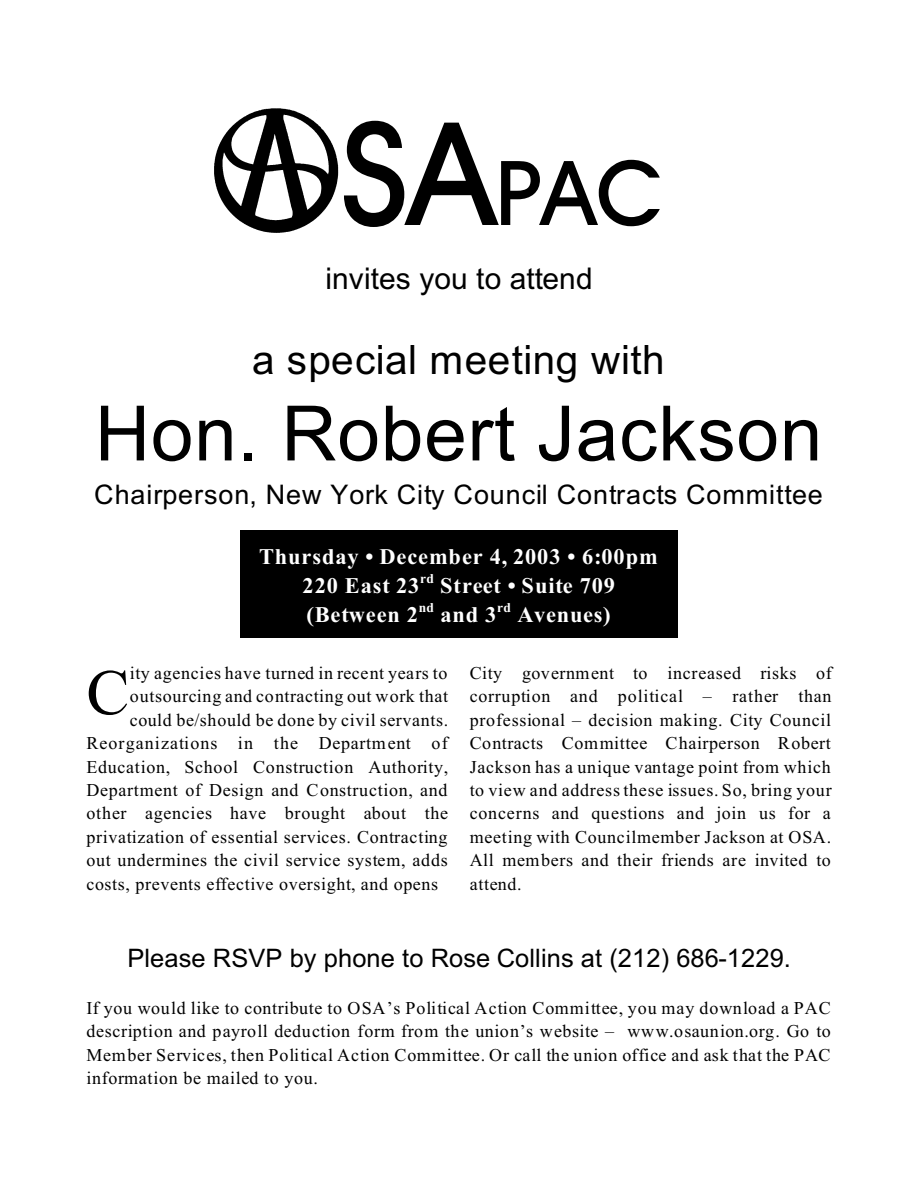
<style>
.page{position:relative;width:918px;height:1188px;background:#fff}
.page>*{position:absolute;margin:0;border:0;box-sizing:border-box;transform-origin:0 0}
.t1{font:89.85px "Avant Garde Md BT";color:#000}
.t2{font:76.35px "Arial";letter-spacing:.01em;color:#000}
.t3{font:64.5px "Times New Roman";color:#000}
.t4{font:40.5px "Arial";letter-spacing:.01em;color:#000}
.t5{font:30px "Arial";letter-spacing:.005em;color:#000}
.t6{font:27px "Arial";letter-spacing:.035em;color:#000}
.t7{font:25.5px "Arial";letter-spacing:.005em;color:#000}
.t8{font:700 22.35px/28.8px "Times New Roman";letter-spacing:.04em;color:#fff;text-align:center}
.t9{font:18px/23.4px "Times New Roman";letter-spacing:.04em;color:#000;text-align:justify}
.t10{font:18px "Times New Roman";letter-spacing:.06em;color:#000}
.s1{font-size:144px}
</style>
<div class="page">
<img style="left:214px;top:108px;width:125px;height:125px">
<div style="left:240px;top:531px;width:438px;height:107px;background:#000"></div>
<h1 class="t1" style="left:340px;top:157px;width:325px"><span class="s1">SA</span>PAC</h1>
<h3 class="t5" style="left:325px;top:268px;width:269px">invites you to attend</h3>
<h3 class="t4" style="left:252px;top:344px;width:414px">a special meeting with</h3>
<h2 class="t2" style="left:95px;top:405px;width:729px">Hon. Robert Jackson</h2>
<h3 class="t6" style="left:94px;top:484px;width:730px">Chairperson, New York City Council Contracts Committee</h3>
<p class="t8" style="left:259px;top:545px;width:400px">Thursday • December 4, 2003 • 6:00pm<br>220 East 23<sup>rd</sup> Street • Suite 709 (Between 2<sup>nd</sup> and 3<sup>rd</sup> Avenues)</p>
<h3 class="t3" style="left:86px;top:669px;width:44px">C</h3>
<p class="t9" style="left:130px;top:663px;width:319px">ity agencies have turned in recent years to</p>
<p class="t9" style="left:130px;top:686px;width:320px">outsourcing and contracting out work that</p>
<p class="t9" style="left:130px;top:710px;width:320px">could be/should be done by civil servants.</p>
<p class="t10" style="left:86px;top:737px;width:363px">Reorganizations in the Department of</p>
<p class="t9" style="left:86px;top:757px;width:364px">Education, School Construction Authority,</p>
<p class="t9" style="left:86px;top:780px;width:363px">Department of Design and Construction, and</p>
<p class="t9" style="left:86px;top:803px;width:363px">other agencies have brought about the</p>
<p class="t9" style="left:86px;top:827px;width:363px">privatization of essential services. Contracting</p>
<p class="t9" style="left:86px;top:850px;width:363px">out undermines the civil service system, adds</p>
<p class="t9" style="left:86px;top:874px;width:353px">costs, prevents effective oversight, and opens</p>
<p class="t9" style="left:470px;top:663px;width:363px">City government to increased risks of corruption and political – rather than professional – decision making. City Council Contracts Committee Chairperson Robert Jackson has a unique vantage point from which to view and address these issues. So, bring your concerns and questions and join us for a meeting with Councilmember Jackson at OSA.<br>All members and their friends are invited to attend.</p>
<h3 class="t7" style="left:127px;top:948px;width:665px">Please RSVP by phone to Rose Collins at (212) 686-1229.</h3>
<p class="t9" style="left:86px;top:998px;width:746px">If you would like to contribute to OSA’s Political Action Committee, you may download a PAC description and payroll deduction form from the union’s website – www.osaunion.org. Go to Member Services, then Political Action Committee. Or call the union office and ask that the PAC information be mailed to you.</p>
</div>
